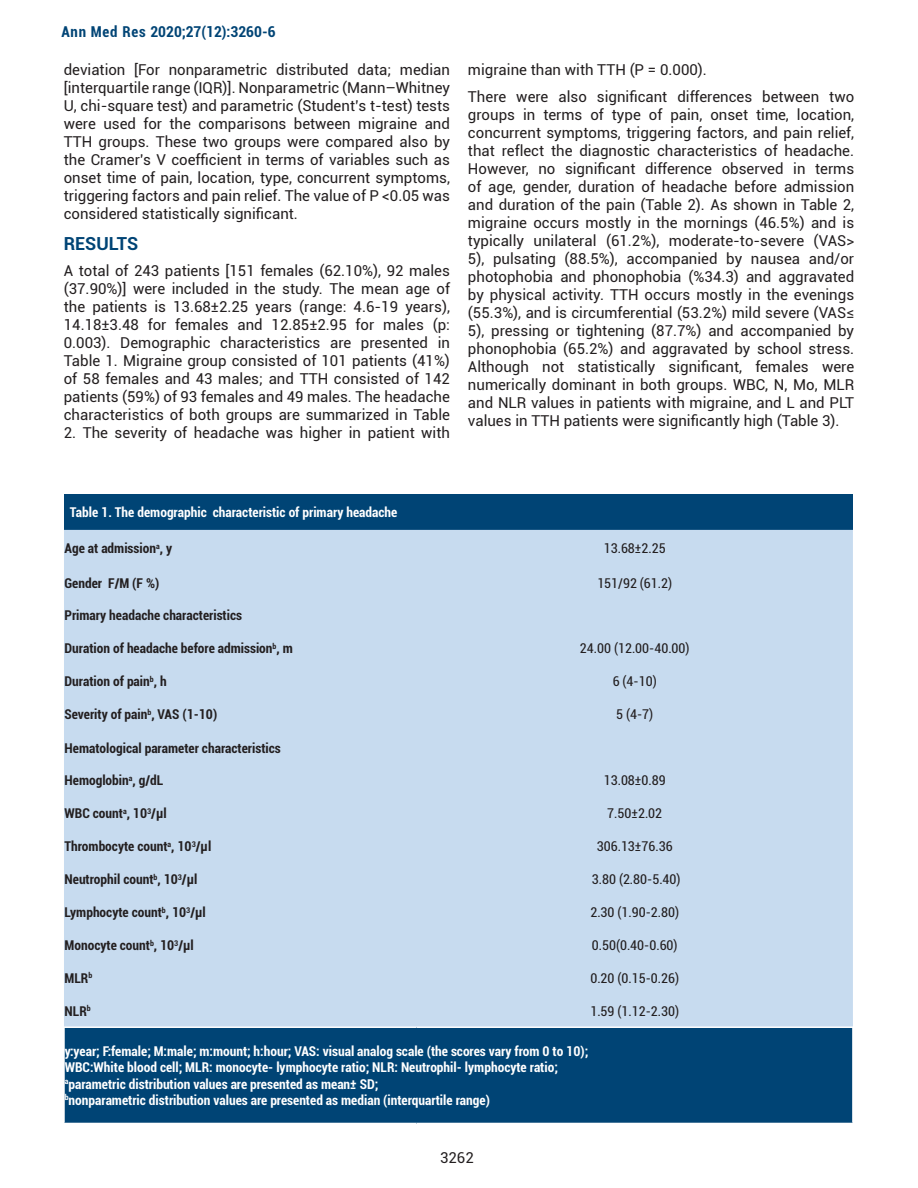
<style>
.page{position:relative;width:918px;height:1188px;background:#fff}
.page>*{position:absolute;margin:0;border:0;box-sizing:border-box;transform-origin:0 0}
.t1{font:700 18px "Roboto";color:#004475}
.t2{font:15px/18px "Roboto";color:#231f20;text-align:justify}
.t3{font:700 condensed 15px "Roboto";color:#004475}
.t4{font:700 condensed 13.5px/16.2px "Roboto";color:#fff}
.t5{font:700 condensed 13.5px "Roboto";color:#231f20}
.t6{font:condensed 13.5px "Roboto";color:#231f20}
</style>
<div class="page">
<div style="left:64px;top:495px;width:789px;height:35px;background:#004475"></div>
<div style="left:64px;top:530px;width:789px;height:496px;background:#c7dbef"></div>
<div style="left:64px;top:1027px;width:789px;height:96px;background:#004475"></div>
<hr style="left:852px;top:1028px;width:2px;height:95px;background:#fff">
<hr style="left:63px;top:1026px;width:354px;height:2px;background:#fff">
<hr style="left:63px;top:1028px;width:2px;height:95px;background:#fff">
<hr style="left:417px;top:1026px;width:437px;height:2px;background:#fff">
<p class="t3" style="left:61px;top:21px;width:216px">Ann Med Res 2020;27(12):3260-6</p>
<p class="t2" style="left:64px;top:60px;width:388px">deviation [For nonparametric distributed data; median [interquartile range (IQR)]. Nonparametric (Mann–Whitney U, chi-square test) and parametric (Student’s t-test) tests were used for the comparisons between migraine and TTH groups. These two groups were compared also by the Cramer's V coefficient in terms of variables such as onset time of pain, location, type, concurrent symptoms, triggering factors and pain relief. The value of P &lt;0.05 was considered statistically significant.</p>
<p class="t1" style="left:64px;top:231px;width:76px">RESULTS</p>
<p class="t2" style="left:64px;top:261px;width:388px">A total of 243 patients [151 females (62.10%), 92 males (37.90%)] were included in the study. The mean age of the patients is 13.68±2.25 years (range: 4.6-19 years), 14.18±3.48 for females and 12.85±2.95 for males (p:<br>0.003). Demographic characteristics are presented in Table 1. Migraine group consisted of 101 patients (41%) of 58 females and 43 males; and TTH consisted of 142 patients (59%) of 93 females and 49 males. The headache characteristics of both groups are summarized in Table</p>
<p class="t2" style="left:64px;top:423px;width:388px">2. The severity of headache was higher in patient with</p>
<p class="t2" style="left:468px;top:56px;width:388px;line-height:26.5px">migraine than with TTH (P = 0.000).<br>There were also significant differences between two</p>
<p class="t2" style="left:468px;top:105px;width:388px">groups in terms of type of pain, onset time, location, concurrent symptoms, triggering factors, and pain relief, that reflect the diagnostic characteristics of headache.<br>However, no significant difference observed in terms of age, gender, duration of headache before admission and duration of the pain (Table 2). As shown in Table 2, migraine occurs mostly in the mornings (46.5%) and is typically unilateral (61.2%), moderate-to-severe (VAS&gt; 5), pulsating (88.5%), accompanied by nausea and/or photophobia and phonophobia (%34.3) and aggravated by physical activity. TTH occurs mostly in the evenings (55.3%), and is circumferential (53.2%) mild severe (VAS≤ 5), pressing or tightening (87.7%) and accompanied by phonophobia (65.2%) and aggravated by school stress.<br>Although not statistically significant, females were numerically dominant in both groups. WBC, N, Mo, MLR and NLR values in patients with migraine, and L and PLT values in TTH patients were significantly high (Table 3).</p>
<p class="t4" style="left:70px;top:504px;width:329px">Table 1. The demographic characteristic of primary headache</p>
<p class="t5" style="left:65px;top:539px;width:109px">Age at admission<sup>a</sup>, y</p>
<p class="t6" style="left:604px;top:539px;width:63px">13.68±2.25</p>
<p class="t5" style="left:65px;top:573px;width:96px">Gender F/M (F %)</p>
<p class="t6" style="left:597px;top:573px;width:76px">151/92 (61.2)</p>
<p class="t5" style="left:65px;top:606px;width:179px">Primary headache characteristics</p>
<p class="t5" style="left:65px;top:639px;width:230px">Duration of headache before admission<sup>b</sup>, m</p>
<p class="t6" style="left:580px;top:639px;width:111px">24.00 (12.00-40.00)</p>
<p class="t5" style="left:65px;top:672px;width:104px">Duration of pain<sup>b</sup>, h</p>
<p class="t6" style="left:613px;top:672px;width:46px">6 (4-10)</p>
<p class="t5" style="left:65px;top:705px;width:154px">Severity of pain<sup>b</sup>, VAS (1-10)</p>
<p class="t6" style="left:616px;top:705px;width:39px">5 (4-7)</p>
<p class="t5" style="left:65px;top:738px;width:218px">Hematological parameter characteristics</p>
<p class="t5" style="left:65px;top:771px;width:100px">Hemoglobin<sup>a</sup>, g/dL</p>
<p class="t6" style="left:604px;top:771px;width:63px">13.08±0.89</p>
<p class="t5" style="left:65px;top:804px;width:104px">WBC count<sup>a</sup>, 10<sup>3</sup>/µl</p>
<p class="t6" style="left:607px;top:804px;width:56px">7.50±2.02</p>
<p class="t5" style="left:65px;top:837px;width:148px">Thrombocyte count<sup>a</sup>, 10<sup>3</sup>/µl</p>
<p class="t6" style="left:597px;top:837px;width:77px">306.13±76.36</p>
<p class="t5" style="left:65px;top:870px;width:134px">Neutrophil count<sup>b</sup>, 10<sup>3</sup>/µl</p>
<p class="t6" style="left:592px;top:870px;width:90px">3.80 (2.80-5.40)</p>
<p class="t5" style="left:65px;top:903px;width:143px">Lymphocyte count<sup>b</sup>, 10<sup>3</sup>/µl</p>
<p class="t6" style="left:590px;top:903px;width:90px">2.30 (1.90-2.80)</p>
<p class="t5" style="left:65px;top:936px;width:131px">Monocyte count<sup>b</sup>, 10<sup>3</sup>/µl</p>
<p class="t6" style="left:592px;top:936px;width:87px">0.50(0.40-0.60)</p>
<p class="t5" style="left:65px;top:969px;width:29px">MLR<sup>b</sup></p>
<p class="t6" style="left:590px;top:969px;width:90px">0.20 (0.15-0.26)</p>
<p class="t5" style="left:65px;top:1001px;width:28px">NLR<sup>b</sup></p>
<p class="t6" style="left:590px;top:1002px;width:90px">1.59 (1.12-2.30)</p>
<p class="t4" style="left:65px;top:1043px;width:525px">y:year; F:female; M:male; m:mount; h:hour; VAS: visual analog scale (the scores vary from 0 to 10); WBC:White blood cell; MLR: monocyte- lymphocyte ratio; NLR: Neutrophil- lymphocyte ratio; <sup>a</sup>parametric distribution values are presented as mean± SD;<br><sup>b</sup>nonparametric distribution values are presented as median (interquartile range)</p>
<p class="t2" style="left:440px;top:1148px;width:35px">3262</p>
</div>
